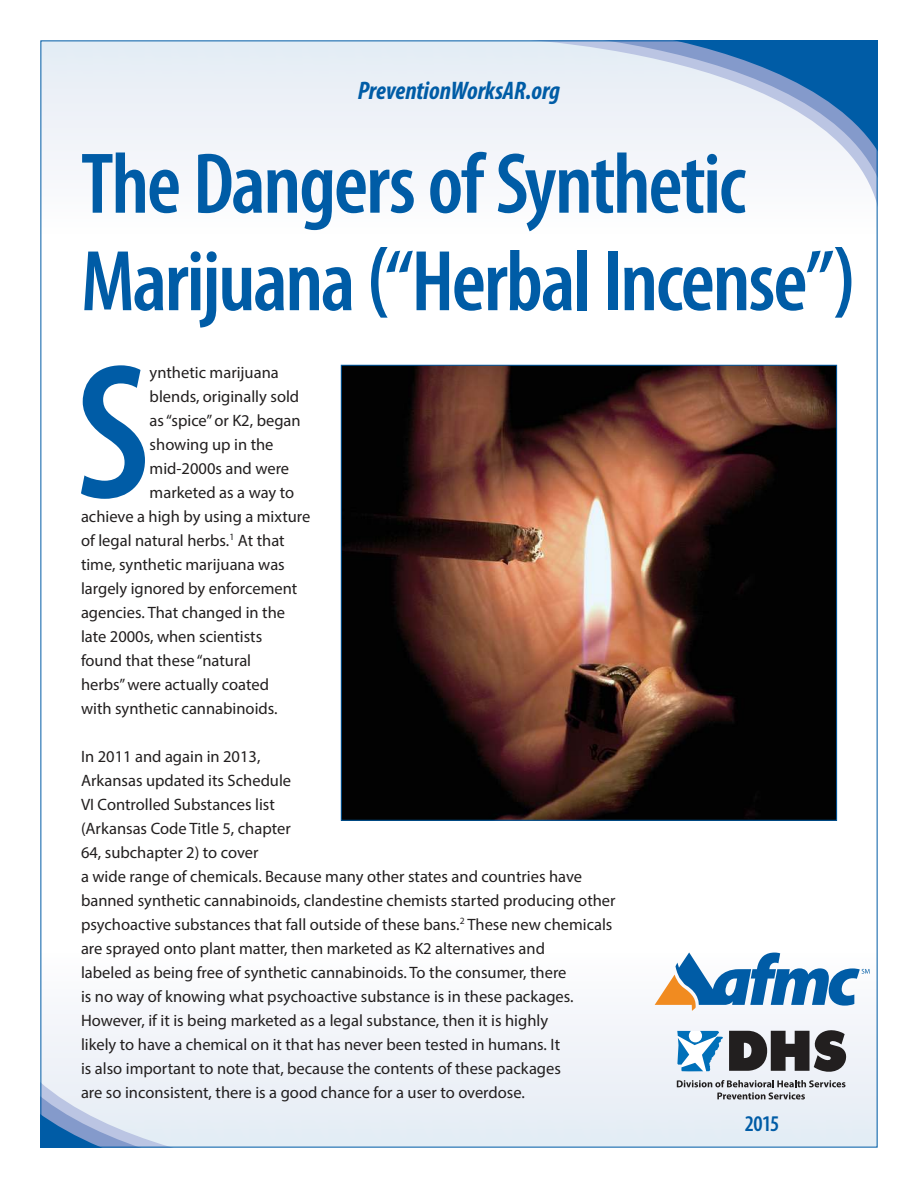
<style>
.page{position:relative;width:918px;height:1188px;background:#fff}
.page>*{position:absolute;margin:0;border:0;box-sizing:border-box;transform-origin:0 0}
.t1{font:600 condensed 194.55px "Myriad Pro";color:#005ca6}
.t2{font:600 condensed 87px/97.5px "Myriad Pro";letter-spacing:-.025em;color:#005ca6}
.t3{font:italic 700 condensed 25.5px "Myriad Pro";letter-spacing:-.005em;color:#005ca6}
.t4{font:600 condensed 22.5px "Myriad Pro";color:#005ca6}
.t5{font:16.5px/24px "Myriad Pro";color:#221f1f}
</style>
<div class="page">
<svg style="left:480px;top:42px;width:8px;height:174px"></svg>
<svg style="left:488px;top:42px;width:8px;height:174px"></svg>
<svg style="left:496px;top:42px;width:380px;height:174px;fill:#eff2f8"></svg>
<svg style="left:43px;top:977px;width:348px;height:168px"></svg>
<svg style="left:43px;top:984px;width:341px;height:161px"></svg>
<svg style="left:43px;top:996px;width:332px;height:149px;fill:#eef2f8"></svg>
<img style="left:343px;top:367px;width:492px;height:452px">
<svg style="left:655px;top:952px;width:215px;height:59px"></svg>
<svg style="left:677px;top:1028px;width:170px;height:71px"></svg>
<h3 class="t3" style="left:358px;top:81px;width:204px">PreventionWorksAR.org</h3>
<h2 class="t2" style="left:81px;top:143px;width:776px">The Dangers of Synthetic<br>Marijuana (“Herbal Incense”)</h2>
<h1 class="t1" style="left:76px;top:361px;width:75px">S</h1>
<p class="t5" style="left:150px;top:361px;width:131px">ynthetic marijuana</p>
<p class="t5" style="left:150px;top:385px;width:151px">blends, originally sold</p>
<p class="t5" style="left:150px;top:409px;width:153px">as “spice” or K2, began</p>
<p class="t5" style="left:150px;top:433px;width:125px">showing up in the</p>
<p class="t5" style="left:150px;top:457px;width:141px">mid-2000s and were</p>
<p class="t5" style="left:150px;top:481px;width:146px">marketed as a way to</p>
<p class="t5" style="left:81px;top:505px;width:231px">achieve a high by using a mixture</p>
<p class="t5" style="left:81px;top:529px;width:205px">of legal natural herbs.<sup>1</sup> At that</p>
<p class="t5" style="left:81px;top:553px;width:205px">time, synthetic marijuana was</p>
<p class="t5" style="left:81px;top:577px;width:218px">largely ignored by enforcement</p>
<p class="t5" style="left:81px;top:601px;width:206px">agencies. That changed in the</p>
<p class="t5" style="left:81px;top:625px;width:183px">late 2000s, when scientists</p>
<p class="t5" style="left:81px;top:649px;width:172px">found that these “natural</p>
<p class="t5" style="left:81px;top:673px;width:189px">herbs” were actually coated</p>
<p class="t5" style="left:81px;top:697px;width:198px">with synthetic cannabinoids.</p>
<p class="t5" style="left:81px;top:745px;width:536px">In 2011 and again in 2013,<br>Arkansas updated its Schedule<br>VI Controlled Substances list<br>(Arkansas Code Title 5, chapter<br>64, subchapter 2) to cover<br>a wide range of chemicals. Because many other states and countries have banned synthetic cannabinoids, clandestine chemists started producing other psychoactive substances that fall outside of these bans.<sup>2</sup> These new chemicals are sprayed onto plant matter, then marketed as K2 alternatives and<br>labeled as being free of synthetic cannabinoids. To the consumer, there<br>is no way of knowing what psychoactive substance is in these packages.<br>However, if it is being marketed as a legal substance, then it is highly<br>likely to have a chemical on it that has never been tested in humans. It<br>is also important to note that, because the contents of these packages<br>are so inconsistent, there is a good chance for a user to overdose.</p>
<h3 class="t4" style="left:745px;top:1115px;width:36px">2015</h3>
</div>
